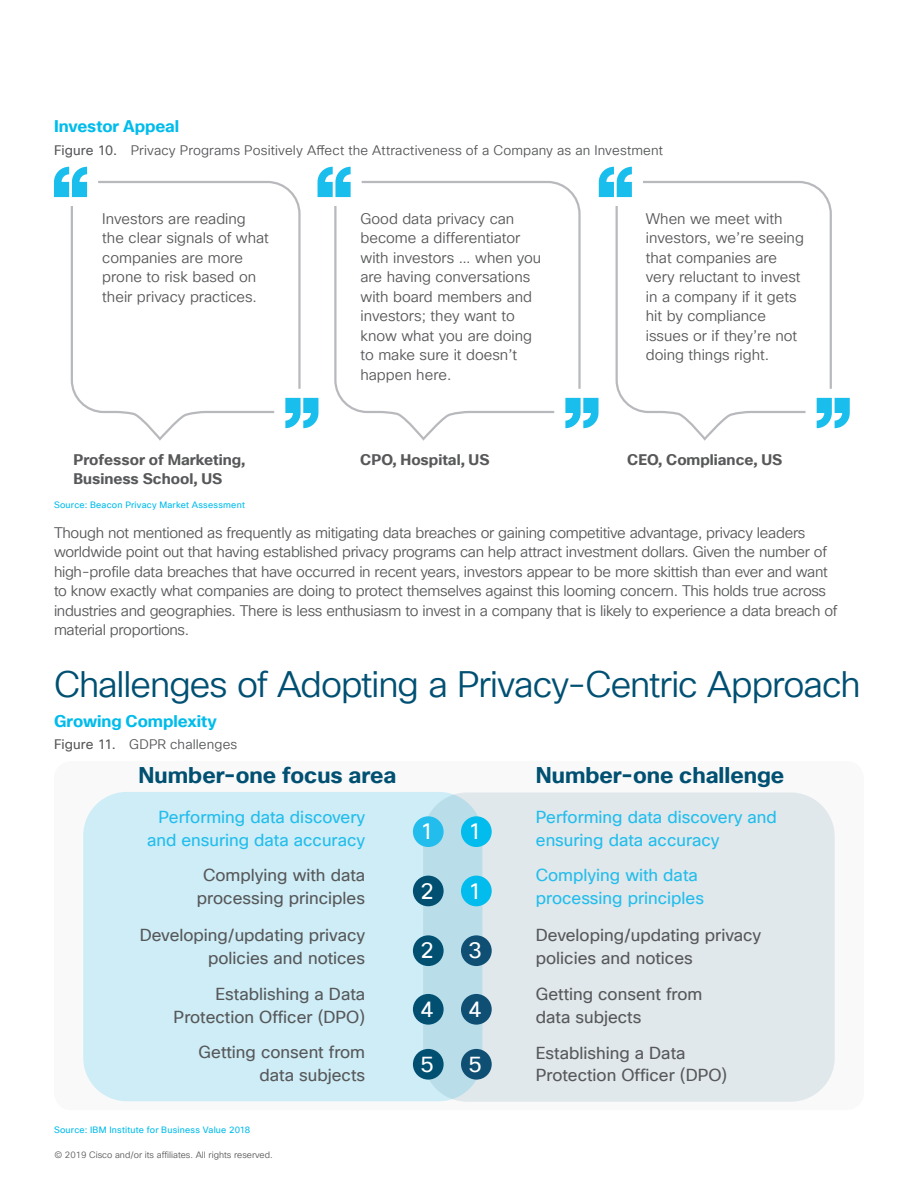
<style>
.page{position:relative;width:918px;height:1188px;background:#fff}
.page>*{position:absolute;margin:0;border:0;box-sizing:border-box;transform-origin:0 0}
.Subhead2_Indigo{font:36px "Cisco Sans TT Light";letter-spacing:-.025em;color:#005073}
.t1{font:700 22.2px "Cisco Sans TT";color:#015072}
.t2{font:22.2px "Cisco Sans TT";color:#fff}
.t3{font:16.95px/22.8px "Cisco Sans TT";color:#57585a;text-align:right}
.t4{font:16.95px/22.8px "Cisco Sans TT";color:#22bdec;text-align:right}
.t5{font:16.95px "Cisco Sans TT";color:#23bdeb}
.Subhead3_Blue{font:700 16.5px "Cisco Sans TT";letter-spacing:-.005em;color:#00bceb}
.Body{font:15px/19.5px "Cisco Sans TT Light";letter-spacing:-.02em;color:#57585a}
.Body-2{font:15px/19.5px "Cisco Sans TT Light";color:#57585a}
.Body-3{font:700 15px/19.5px "Cisco Sans TT";color:#57585a}
.FigureCaption{font:13.5px "Cisco Sans TT Light";letter-spacing:.01em;color:#57585a}
.FigureCaption-2{font:9px "Cisco Sans TT";letter-spacing:.025em;color:#00bceb}
.t6{font:9px "Cisco Sans TT Light";color:#57585a}
.s1{font-family:"Cisco Sans TT"}
</style>
<div class="page">
<svg style="left:70px;top:181px;width:231px;height:260px"></svg>
<svg style="left:54px;top:167px;width:33px;height:30px"></svg>
<svg style="left:285px;top:398px;width:33px;height:30px"></svg>
<svg style="left:615px;top:181px;width:217px;height:260px"></svg>
<svg style="left:599px;top:167px;width:33px;height:30px"></svg>
<svg style="left:817px;top:398px;width:33px;height:30px"></svg>
<svg style="left:334px;top:181px;width:247px;height:260px"></svg>
<svg style="left:318px;top:167px;width:33px;height:30px"></svg>
<svg style="left:565px;top:398px;width:33px;height:30px"></svg>
<div style="left:54px;top:761px;width:810px;height:349px;background:#f9f9f9;border-radius:18px"></div>
<div style="left:83px;top:792px;width:399px;height:309px;background:#ceedf6;border-radius:43px"></div>
<svg style="left:423px;top:792px;width:412px;height:310px;background:#dce6ea"></svg>
<div style="left:413px;top:816px;width:31px;height:31px;background:#22bdec;border-radius:50%"></div>
<div style="left:461px;top:816px;width:31px;height:31px;background:#01bcec;border-radius:50%"></div>
<div style="left:413px;top:876px;width:31px;height:30px;background:#015072;border-radius:50%"></div>
<div style="left:461px;top:876px;width:31px;height:30px;background:#01bcec;border-radius:50%"></div>
<div style="left:413px;top:935px;width:31px;height:31px;background:#015072;border-radius:50%"></div>
<div style="left:461px;top:935px;width:31px;height:31px;background:#0f4f73;border-radius:50%"></div>
<div style="left:413px;top:994px;width:31px;height:31px;background:#015072;border-radius:50%"></div>
<div style="left:461px;top:994px;width:31px;height:31px;background:#0f4f73;border-radius:50%"></div>
<div style="left:413px;top:1049px;width:31px;height:31px;background:#015072;border-radius:50%"></div>
<div style="left:461px;top:1049px;width:31px;height:31px;background:#0f4f73;border-radius:50%"></div>
<p class="Subhead3_Blue" style="left:54px;top:115px;width:127px">Investor Appeal</p>
<p class="FigureCaption" style="left:54px;top:141px;width:610px"><span class="s1">Figure 10.</span> Privacy Programs Positively Affect the Attractiveness of a Company as an Investment</p>
<p class="Body-2" style="left:102px;top:209px;width:168px">Investors are reading the clear signals of what companies are more prone to risk based on their privacy practices.</p>
<p class="Body-3" style="left:74px;top:450px;width:173px">Professor of Marketing,<br>Business School, US</p>
<p class="Body-2" style="left:361px;top:209px;width:182px">Good data privacy can become a differentiator with investors … when you are having conversations with board members and investors; they want to know what you are doing to make sure it doesn’t happen here.</p>
<p class="Body-3" style="left:360px;top:450px;width:131px">CPO, Hospital, US</p>
<p class="Body-2" style="left:646px;top:209px;width:160px">When we meet with investors, we’re seeing that companies are very reluctant to invest in a company if it gets hit by compliance issues or if they’re not doing things right.</p>
<p class="Body-3" style="left:627px;top:450px;width:157px">CEO, Compliance, US</p>
<p class="FigureCaption-2" style="left:54px;top:499px;width:192px">Source: Beacon Privacy Market Assessment</p>
<p class="Body" style="left:54px;top:523px;width:785px">Though not mentioned as frequently as mitigating data breaches or gaining competitive advantage, privacy leaders worldwide point out that having established privacy programs can help attract investment dollars. Given the number of high-profile data breaches that have occurred in recent years, investors appear to be more skittish than ever and want to know exactly what companies are doing to protect themselves against this looming concern. This holds true across industries and geographies. There is less enthusiasm to invest in a company that is likely to experience a data breach of material proportions.</p>
<p class="Subhead2_Indigo" style="left:54px;top:661px;width:808px">Challenges of Adopting a Privacy-Centric Approach</p>
<p class="Subhead3_Blue" style="left:54px;top:710px;width:164px">Growing Complexity</p>
<p class="FigureCaption" style="left:54px;top:736px;width:185px"><span class="s1">Figure 11.</span> GDPR challenges</p>
<p class="t1" style="left:139px;top:761px;width:259px">Number-one focus area</p>
<p class="t1" style="left:536px;top:761px;width:250px">Number-one challenge</p>
<p class="t4" style="left:147px;top:806px;width:220px">Performing data discovery and ensuring data accuracy</p>
<p class="t4" style="left:536px;top:806px;width:243px">Performing data discovery and</p>
<p class="t2" style="left:421px;top:817px;width:15px">1</p>
<p class="t2" style="left:469px;top:817px;width:15px">1</p>
<p class="t4" style="left:536px;top:829px;width:185px">ensuring data accuracy</p>
<p class="t3" style="left:197px;top:864px;width:170px;text-align:center">Complying with data processing principles</p>
<p class="t5" style="left:536px;top:864px;width:163px">Complying with data</p>
<p class="t2" style="left:421px;top:876px;width:15px">2</p>
<p class="t2" style="left:469px;top:876px;width:15px">1</p>
<p class="t5" style="left:536px;top:887px;width:170px">processing principles</p>
<p class="t3" style="left:140px;top:925px;width:227px">Developing/updating privacy policies and notices</p>
<p class="t3" style="left:536px;top:925px;width:227px">Developing/updating privacy</p>
<p class="t2" style="left:421px;top:936px;width:15px">2</p>
<p class="t2" style="left:469px;top:936px;width:15px">3</p>
<p class="t3" style="left:536px;top:947px;width:159px">policies and notices</p>
<p class="t3" style="left:174px;top:984px;width:193px">Establishing a Data<br>Protection Officer (DPO)</p>
<p class="t3" style="left:536px;top:984px;width:168px">Getting consent from</p>
<p class="t2" style="left:421px;top:995px;width:15px">4</p>
<p class="t2" style="left:469px;top:995px;width:15px">4</p>
<p class="t3" style="left:536px;top:1006px;width:107px">data subjects</p>
<p class="t3" style="left:199px;top:1042px;width:168px">Getting consent from data subjects</p>
<p class="t3" style="left:536px;top:1042px;width:193px;text-align:left">Establishing a Data<br>Protection Officer (DPO)</p>
<p class="t2" style="left:421px;top:1050px;width:15px">5</p>
<p class="t2" style="left:469px;top:1050px;width:15px">5</p>
<p class="FigureCaption-2" style="left:54px;top:1124px;width:198px">Source: IBM Institute for Business Value 2018</p>
<p class="t6" style="left:54px;top:1149px;width:220px">© 2019 Cisco and/or its affiliates. All rights reserved.</p>
</div>
